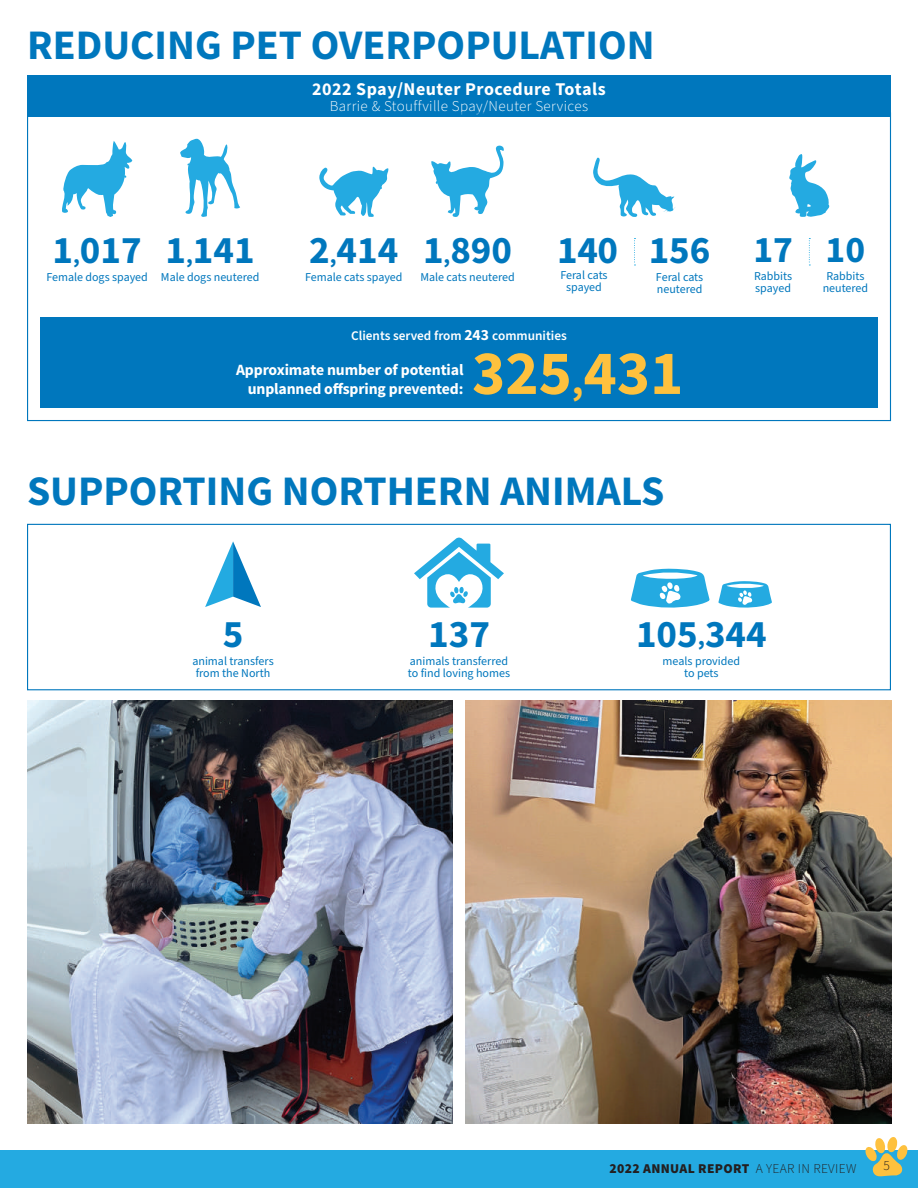
<style>
.page{position:relative;width:918px;height:1188px;background:#fff}
.page>*{position:absolute;margin:0;border:0;box-sizing:border-box;transform-origin:0 0}
.t1{font:700 63px "Source Sans Pro";color:#fec13e}
.t2{font:700 42px "Source Sans Pro";color:#0077bd}
.t3{font:700 39px "Source Sans Pro";color:#0077bd}
.t4{font:700 37.5px "Source Sans Pro";color:#0077bd}
.t5{font:700 18px "Source Sans Pro";letter-spacing:.025em;color:#fff}
.t6{font:700 15.6px/18.6px "Source Sans Pro";letter-spacing:-.01em;color:#fff;text-align:right}
.t7{font:300 15px "Source Sans Pro";letter-spacing:.025em;color:#fff}
.t8{font:900 13.5px "Source Sans Pro";letter-spacing:.025em;color:#231f20}
.t9{font:300 13.5px "Source Sans Pro";color:#231f20}
.t10{font:600 13.2px "Source Sans Pro";color:#fff}
.t11{font:12px/12px "Source Sans Pro";color:#0077bd}
.s1{font-size:22.5px}
.s2{font-weight:700;font-size:15.6px}
.s3{font-size:39px}
.s4{font-size:24px}
.s5{font-weight:300}
</style>
<div class="page">
<div style="left:0;top:1150px;width:918px;height:38px;background:#24aae1"></div>
<div style="left:27px;top:524px;width:864px;height:166px;border:1px solid #0077bd"></div>
<div style="left:27px;top:76px;width:864px;height:41px;background:#0077bd"></div>
<svg style="left:62px;top:141px;width:70px;height:76px"></svg>
<svg style="left:319px;top:167px;width:70px;height:50px"></svg>
<svg style="left:431px;top:145px;width:73px;height:72px"></svg>
<svg style="left:180px;top:139px;width:60px;height:78px"></svg>
<svg style="left:789px;top:154px;width:41px;height:63px"></svg>
<svg style="left:809px;top:238px;width:1px;height:28px"></svg>
<svg style="left:593px;top:158px;width:83px;height:59px"></svg>
<svg style="left:634px;top:238px;width:1px;height:28px"></svg>
<img style="left:466px;top:701px;width:425px;height:422px">
<img style="left:27px;top:701px;width:426px;height:422px">
<svg style="left:414px;top:538px;width:90px;height:70px"></svg>
<svg style="left:631px;top:569px;width:79px;height:39px"></svg>
<svg style="left:718px;top:581px;width:54px;height:27px"></svg>
<svg style="left:205px;top:541px;width:56px;height:66px"></svg>
<div style="left:40px;top:318px;width:838px;height:90px;background:#0077bd"></div>
<svg style="left:865px;top:1137px;width:43px;height:39px"></svg>
<h2 class="t2" style="left:27px;top:18px;width:629px">REDUCING PET OVERPOPULATION</h2>
<h3 class="t5" style="left:312px;top:77px;width:295px">2022 Spay/Neuter Procedure Totals</h3>
<p class="t7" style="left:330px;top:96px;width:260px">Barrie &amp; Stouffville Spay/Neuter Services</p>
<h3 class="t3" style="left:53px;top:225px;width:91px">1<span class="s1">,</span>017</h3>
<p class="t11" style="left:46px;top:271px;width:103px">Female dogs spayed</p>
<h3 class="t3" style="left:166px;top:225px;width:91px">1<span class="s1">,</span>141</h3>
<p class="t11" style="left:161px;top:271px;width:100px">Male dogs neutered</p>
<h3 class="t3" style="left:309px;top:225px;width:91px">2<span class="s1">,</span>414</h3>
<p class="t11" style="left:305px;top:271px;width:99px">Female cats spayed</p>
<h3 class="t3" style="left:423px;top:225px;width:91px">1<span class="s1">,</span>890</h3>
<p class="t11" style="left:420px;top:271px;width:96px">Male cats neutered</p>
<h3 class="t3" style="left:557px;top:225px;width:62px">140</h3>
<p class="t11" style="left:560px;top:270px;width:49px;text-align:center">Feral cats spayed</p>
<p class="t10" style="left:351px;top:327px;width:217px">Clients served from <span class="s2">243</span> communities</p>
<h3 class="t3" style="left:649px;top:225px;width:63px">156</h3>
<p class="t11" style="left:656px;top:271px;width:49px">Feral cats neutered</p>
<h3 class="t6" style="left:236px;top:361px;width:229px">Approximate number of potential unplanned offspring prevented:</h3>
<h1 class="t1" style="left:472px;top:333px;width:213px">325<span class="s3">,</span>431</h1>
<h2 class="t2" style="left:27px;top:464px;width:639px">SUPPORTING NORTHERN ANIMALS</h2>
<h3 class="t4" style="left:753px;top:225px;width:41px">17</h3>
<p class="t11" style="left:754px;top:270px;width:40px">Rabbits spayed</p>
<h3 class="t4" style="left:826px;top:225px;width:41px">10</h3>
<p class="t11" style="left:823px;top:270px;width:47px;text-align:center">Rabbits neutered</p>
<h3 class="t3" style="left:223px;top:609px;width:22px">5</h3>
<p class="t11" style="left:192px;top:655px;width:83px">animal transfers from the North</p>
<h3 class="t3" style="left:428px;top:609px;width:63px">137</h3>
<p class="t11" style="left:408px;top:655px;width:104px">animals transferred to find loving homes</p>
<h3 class="t3" style="left:636px;top:609px;width:132px">105<span class="s4">,</span>344</h3>
<p class="t11" style="left:663px;top:655px;width:79px;text-align:center">meals provided to pets</p>
<p class="t8" style="left:610px;top:1159px;width:248px">2022 ANNUAL REPORT <span class="s5">A YEAR IN REVIEW</span></p>
<p class="t9" style="left:884px;top:1156px;width:8px">5</p>
</div>
